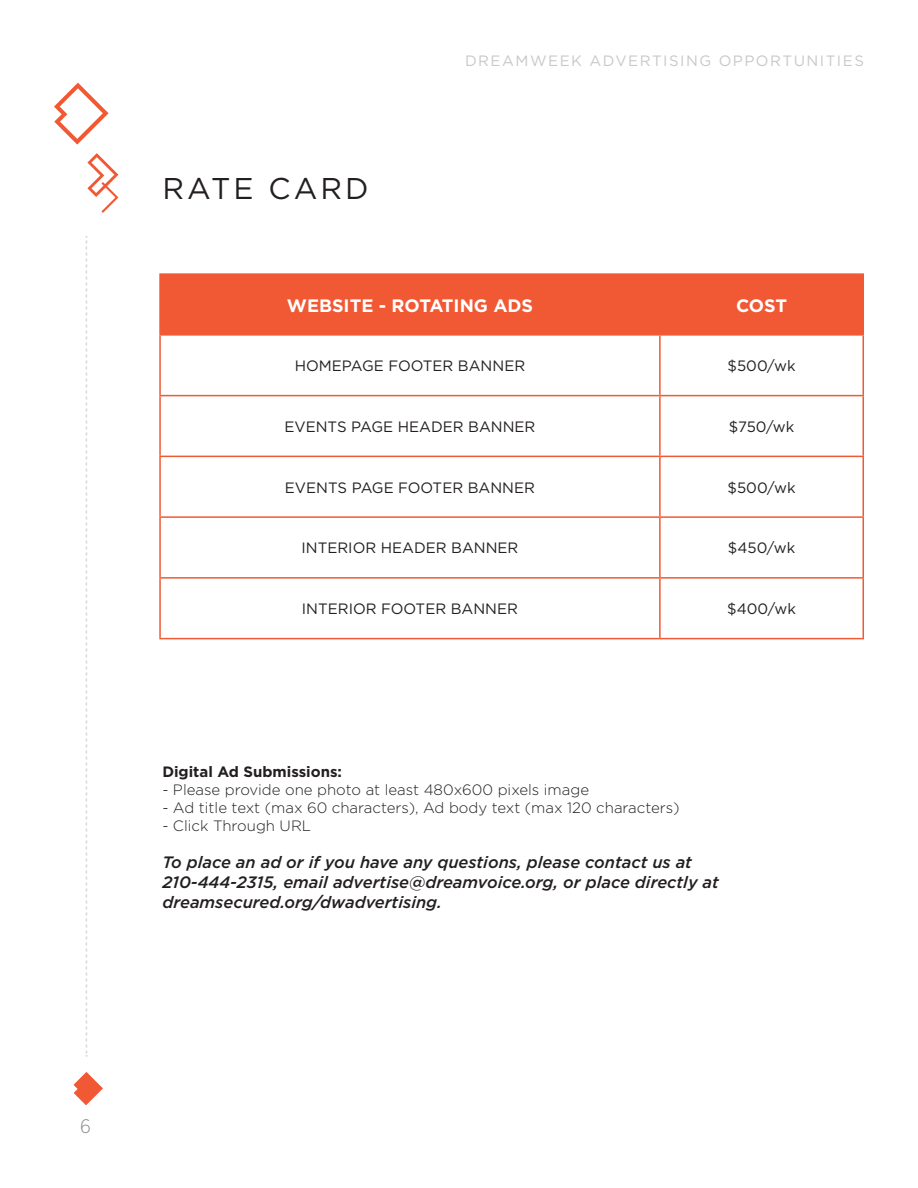
<style>
.page{position:relative;width:918px;height:1188px;background:#fff}
.page>*{position:absolute;margin:0;border:0;box-sizing:border-box;transform-origin:0 0}
.t1{font:30px "Gotham";letter-spacing:.1em;color:#231f20}
.t2{font:300 19.5px "Gotham Narrow";color:#8a8c8f}
.t3{font:700 18px "Gotham";color:#fff}
.t4{font:italic 500 16.5px/19.8px "Gotham";color:#231f20}
.t5{font:15px "Gotham";color:#231f20}
.t6{font:300 15px "Gotham";color:#231f20}
.t7{font:15px "Gotham";letter-spacing:.1em;color:#c7c8ca}
.t8{font:700 15px "Gotham";color:#231f20}
</style>
<div class="page">
<svg style="left:73px;top:1072px;width:30px;height:33px"></svg>
<svg style="left:54px;top:83px;width:55px;height:62px"></svg>
<svg style="left:87px;top:153px;width:31px;height:60px"></svg>
<svg style="left:86px;top:236px;width:1px;height:820px"></svg>
<div style="left:161px;top:275px;width:702px;height:59px;background:#f05933"></div>
<hr style="left:159px;top:275px;width:2px;height:59px;background:#f05933">
<hr style="left:159px;top:273px;width:501px;height:2px;background:#f05933">
<hr style="left:159px;top:334px;width:501px;height:2px;background:#f05933">
<hr style="left:660px;top:273px;width:204px;height:2px;background:#f05933">
<hr style="left:863px;top:275px;width:1px;height:59px;background:#f05933">
<hr style="left:660px;top:334px;width:204px;height:2px;background:#f05933">
<hr style="left:159px;top:336px;width:2px;height:59px;background:#f05933">
<hr style="left:659px;top:336px;width:2px;height:59px;background:#f05933">
<hr style="left:863px;top:336px;width:1px;height:59px;background:#f05933">
<hr style="left:159px;top:396px;width:2px;height:60px;background:#f05933">
<hr style="left:159px;top:457px;width:2px;height:59px;background:#f05933">
<hr style="left:159px;top:518px;width:2px;height:59px;background:#f05933">
<hr style="left:159px;top:579px;width:2px;height:59px;background:#f05933">
<hr style="left:159px;top:395px;width:501px;height:1px;background:#f05933">
<hr style="left:159px;top:456px;width:501px;height:1px;background:#f05933">
<hr style="left:159px;top:516px;width:501px;height:2px;background:#f05933">
<hr style="left:159px;top:577px;width:501px;height:2px;background:#f05933">
<hr style="left:660px;top:395px;width:204px;height:1px;background:#f05933">
<hr style="left:659px;top:396px;width:2px;height:60px;background:#f05933">
<hr style="left:863px;top:396px;width:1px;height:60px;background:#f05933">
<hr style="left:659px;top:457px;width:2px;height:59px;background:#f05933">
<hr style="left:863px;top:457px;width:1px;height:59px;background:#f05933">
<hr style="left:659px;top:518px;width:2px;height:59px;background:#f05933">
<hr style="left:863px;top:518px;width:1px;height:59px;background:#f05933">
<hr style="left:659px;top:579px;width:2px;height:59px;background:#f05933">
<hr style="left:863px;top:579px;width:1px;height:59px;background:#f05933">
<hr style="left:660px;top:456px;width:204px;height:1px;background:#f05933">
<hr style="left:660px;top:516px;width:204px;height:2px;background:#f05933">
<hr style="left:660px;top:577px;width:204px;height:2px;background:#f05933">
<hr style="left:159px;top:638px;width:501px;height:1px;background:#f05933">
<hr style="left:660px;top:638px;width:204px;height:1px;background:#f05933">
<p class="t1" style="left:162px;top:170px;width:208px">RATE CARD</p>
<p class="t7" style="left:465px;top:51px;width:400px">DREAMWEEK ADVERTISING OPPORTUNITIES</p>
<p class="t3" style="left:287px;top:293px;width:248px">WEBSITE - ROTATING ADS</p>
<p class="t3" style="left:736px;top:293px;width:53px">COST</p>
<p class="t5" style="left:295px;top:356px;width:232px">HOMEPAGE FOOTER BANNER</p>
<p class="t5" style="left:728px;top:356px;width:69px">$500/wk</p>
<p class="t5" style="left:284px;top:417px;width:253px">EVENTS PAGE HEADER BANNER</p>
<p class="t5" style="left:729px;top:417px;width:67px">$750/wk</p>
<p class="t5" style="left:285px;top:478px;width:252px">EVENTS PAGE FOOTER BANNER</p>
<p class="t5" style="left:728px;top:478px;width:69px">$500/wk</p>
<p class="t5" style="left:301px;top:539px;width:218px">INTERIOR HEADER BANNER</p>
<p class="t5" style="left:728px;top:539px;width:69px">$450/wk</p>
<p class="t5" style="left:302px;top:599px;width:218px">INTERIOR FOOTER BANNER</p>
<p class="t5" style="left:727px;top:599px;width:70px">$400/wk</p>
<p class="t8" style="left:162px;top:761px;width:181px">Digital Ad Submissions:</p>
<p class="t6" style="left:162px;top:780px;width:428px">- Please provide one photo at least 480x600 pixels image</p>
<p class="t6" style="left:162px;top:798px;width:519px">- Ad title text (max 60 characters), Ad body text (max 120 characters)</p>
<p class="t6" style="left:162px;top:816px;width:150px">- Click Through URL</p>
<p class="t4" style="left:162px;top:852px;width:558px">To place an ad or if you have any questions, please contact us at<br>210-444-2315, email advertise@dreamvoice.org, or place directly at dreamsecured.org/dwadvertising.</p>
<p class="t2" style="left:80px;top:1115px;width:12px">6</p>
</div>
